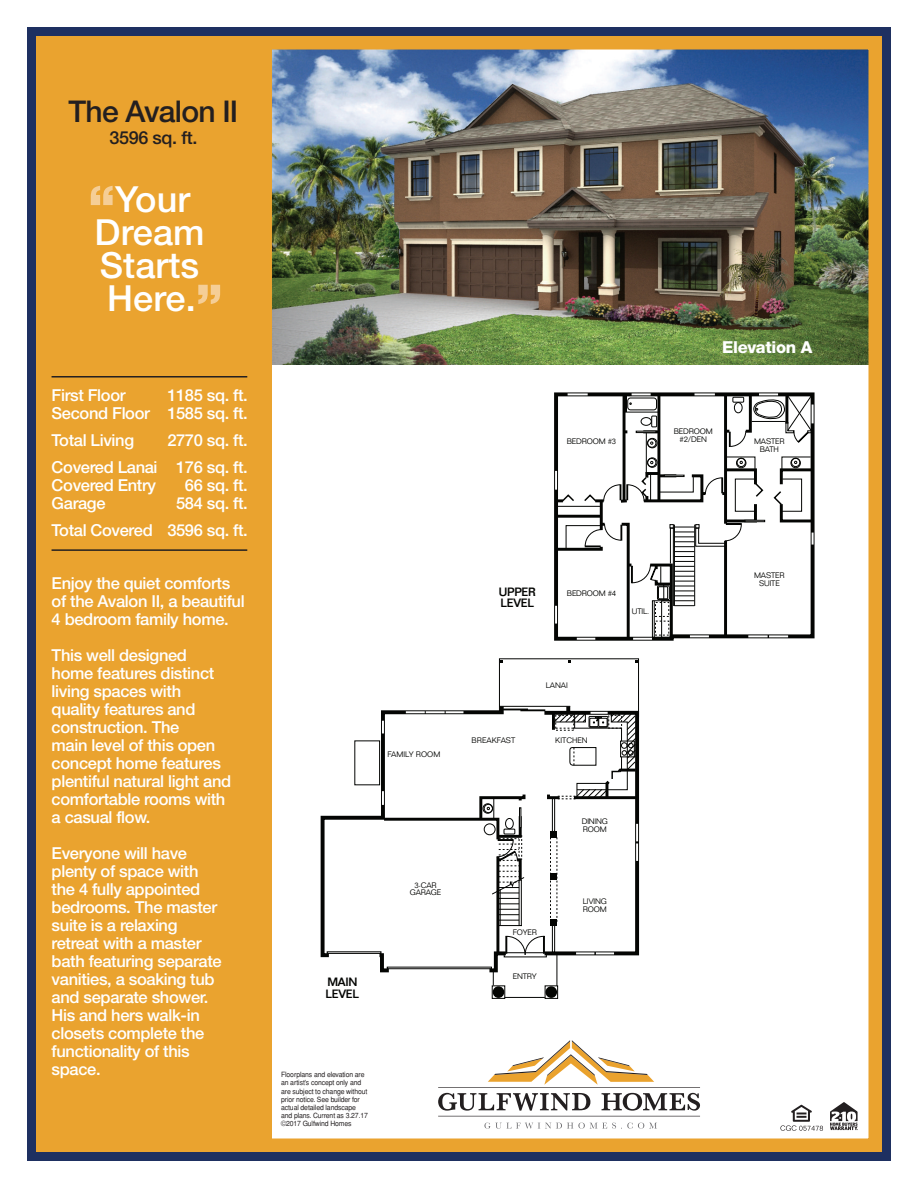
<style>
.page{position:relative;width:918px;height:1188px;background:#fff}
.page>*{position:absolute;margin:0;border:0;box-sizing:border-box;transform-origin:0 0}
.t1{font:500 36px/33px "Helvetica Neue";letter-spacing:.005em;color:#fff;text-align:center}
.t2{font:500 30px "Helvetica Neue";letter-spacing:-.025em;color:#231f20}
.t3{font:500 18px "Helvetica Neue";letter-spacing:-.02em;color:#231f20}
.t4{font:500 16.5px/18px "Helvetica Neue";letter-spacing:-.02em;color:#fff;text-align:right}
.t5{font:800 16.5px "Helvetica Neue";letter-spacing:-.02em;color:#fff}
.t6{font:500 11.85px/11.2px "Folio";letter-spacing:-.02em;color:#040503}
.t7{font:300 7.8px/7.5px "Folio";letter-spacing:-.02em;color:#040503;text-align:center}
.t8{font:300 7.8px "Folio";color:#040503}
.t9{font:7.2px/8.2px "Helvetica";letter-spacing:-.015em;color:#231f20;scale:.95 1}
.s1{font-weight:900;font-size:51px;color:#f5ce96}
.s2{color:#eaa32f}
</style>
<div class="page">
<img style="left:271px;top:50px;width:597px;height:315px">
<div style="left:27px;top:27px;width:864px;height:1134px;border:22px solid #eaa32f"></div>
<div style="left:27px;top:27px;width:244px;height:1134px;background:#eaa32f"></div>
<div style="left:27px;top:27px;width:864px;height:1134px;border:9px solid #1e3061"></div>
<hr style="left:52px;top:549px;width:195px;height:2px;background:#231f20">
<hr style="left:52px;top:376px;width:195px;height:2px;background:#231f20">
<svg style="left:484px;top:1123px;width:173px;height:6px"></svg>
<svg style="left:438px;top:1040px;width:262px;height:76px"></svg>
<svg style="left:320px;top:785px;width:56px;height:173px"></svg>
<div style="left:327px;top:952px;width:54px;height:2px;border:1px solid #040503"></div>
<hr style="left:505px;top:997px;width:40px;height:1px;background:#040503">
<div style="left:492px;top:985px;width:13px;height:14px;border:1px solid #040503"></div>
<div style="left:545px;top:985px;width:13px;height:14px;border:1px solid #040503"></div>
<div style="left:493px;top:986px;width:11px;height:12px;background:#040503;border-radius:50%"></div>
<div style="left:545px;top:986px;width:12px;height:12px;background:#040503;border-radius:50%"></div>
<svg style="left:376px;top:658px;width:264px;height:327px"></svg>
<svg style="left:554px;top:392px;width:261px;height:247px"></svg>
<hr style="left:657px;top:396px;width:3px;height:105px;background:#040503">
<hr style="left:623px;top:396px;width:3px;height:105px;background:#040503">
<hr style="left:643px;top:430px;width:16px;height:3px;background:#040503">
<hr style="left:724px;top:394px;width:3px;height:130px;background:#040503">
<div style="left:652px;top:416px;width:5px;height:11px;border:1px solid #040503"></div>
<hr style="left:646px;top:433px;width:1px;height:41px;background:#040503">
<div style="left:647px;top:438px;width:10px;height:10px;border:1px solid #040503;border-radius:50%"></div>
<div style="left:647px;top:439px;width:9px;height:8px;border:1px solid #040503;border-radius:50%"></div>
<div style="left:636px;top:431px;width:20px;height:2px;border:1px solid #040503"></div>
<hr style="left:624px;top:412px;width:34px;height:1px;background:#040503">
<div style="left:628px;top:398px;width:29px;height:12px;border:1px solid #040503;border-radius:3px"></div>
<hr style="left:568px;top:393px;width:20px;height:2px;background:#fff">
<svg style="left:624px;top:393px;width:28px;height:40px"></svg>
<hr style="left:695px;top:393px;width:20px;height:2px;background:#fff">
<svg style="left:726px;top:393px;width:88px;height:54px"></svg>
<svg style="left:554px;top:456px;width:260px;height:185px"></svg>
<svg style="left:780px;top:1105px;width:43px;height:26px"></svg>
<svg style="left:830px;top:1102px;width:28px;height:28px"></svg>
<h2 class="t2" style="left:69px;top:100px;width:171px">The Avalon II</h2>
<p class="t3" style="left:109px;top:131px;width:89px">3596 sq. ft.</p>
<h1 class="t1" style="left:88px;top:186px;width:136px"><span class="s1">“</span>Your <span class="s2">.<br></span>Dream<br>Starts<br>Here.<span class="s1">”</span></h1>
<p class="t4" style="left:52px;top:388px;width:198px">1185 sq. ft.<br>Second Floor 1585 sq. ft.</p>
<p class="t4" style="left:52px;top:433px;width:84px">Total Living</p>
<p class="t4" style="left:52px;top:388px;width:75px">First Floor</p>
<p class="t4" style="left:52px;top:428px;width:198px;line-height:27px">2770 sq. ft.<br>Covered Lanai 176 sq. ft.</p>
<p class="t4" style="left:52px;top:478px;width:106px">Covered Entry</p>
<p class="t4" style="left:185px;top:478px;width:64px">66 sq. ft.</p>
<p class="t4" style="left:52px;top:496px;width:55px">Garage</p>
<p class="t4" style="left:52px;top:491px;width:198px;line-height:27px">584 sq. ft.<br>Total Covered 3596 sq. ft.</p>
<p class="t4" style="left:52px;top:575px;width:195px;text-align:left">Enjoy the quiet comforts of the Avalon II, a beautiful<br>4 bedroom family home.</p>
<p class="t4" style="left:52px;top:647px;width:181px;text-align:left">This well designed home features distinct living spaces with quality features and construction. The<br>main level of this open concept home features plentiful natural light and comfortable rooms with a casual flow.</p>
<p class="t4" style="left:52px;top:845px;width:172px;text-align:left">Everyone will have plenty of space with the 4 fully appointed bedrooms. The master suite is a relaxing retreat with a master bath featuring separate vanities, a soaking tub and separate shower.<br>His and hers walk-in closets complete the functionality of this space.</p>
<p class="t5" style="left:722px;top:341px;width:92px">Elevation A</p>
<p class="t7" style="left:567px;top:439px;width:51px">BEDROOM #3</p>
<p class="t7" style="left:674px;top:429px;width:40px">BEDROOM #2/DEN</p>
<p class="t7" style="left:754px;top:439px;width:32px">MASTER<br>BATH</p>
<p class="t8" style="left:387px;top:751px;width:54px">FAMILY ROOM</p>
<p class="t6" style="left:326px;top:978px;width:35px">MAIN<br>LEVEL</p>
<p class="t9" style="left:281px;top:1070px;width:93px">Floorplans and elevation are an artist’s concept only and are subject to change without prior notice. See builder for actual detailed landscape and plans. Current as 3.27.17 ©2017 Gulfwind Homes</p>
<p class="t7" style="left:410px;top:882px;width:33px">3-CAR<br>GARAGE</p>
<p class="t6" style="left:499px;top:587px;width:39px">UPPER</p>
<p class="t7" style="left:567px;top:590px;width:51px">BEDROOM #4</p>
<p class="t6" style="left:501px;top:598px;width:35px">LEVEL</p>
<p class="t7" style="left:632px;top:609px;width:19px">UTIL.</p>
<p class="t7" style="left:546px;top:682px;width:24px">LANAI</p>
<p class="t8" style="left:472px;top:738px;width:45px">BREAKFAST</p>
<p class="t8" style="left:555px;top:737px;width:34px">KITCHEN</p>
<p class="t7" style="left:513px;top:929px;width:26px">FOYER</p>
<p class="t7" style="left:513px;top:973px;width:25px">ENTRY</p>
<p class="t7" style="left:582px;top:819px;width:28px;text-align:left">DINING<br>ROOM</p>
<p class="t7" style="left:583px;top:899px;width:26px;text-align:left">LIVING<br>ROOM</p>
<p class="t7" style="left:754px;top:573px;width:32px">MASTER<br>SUITE</p>
</div>
